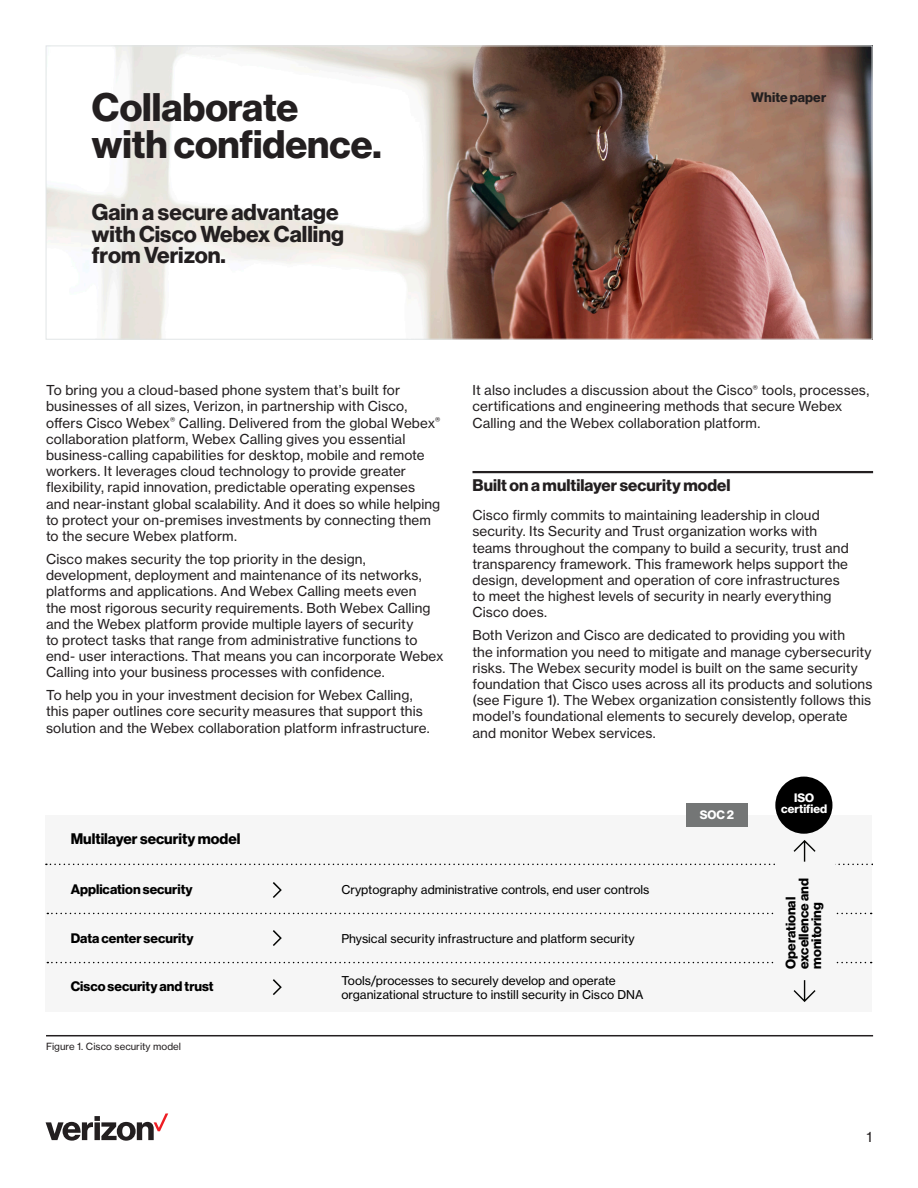
<style>
.page{position:relative;width:918px;height:1188px;background:#fff}
.page>*{position:absolute;margin:0;border:0;box-sizing:border-box;transform-origin:0 0}
.t1{font:700 39px/37px "Verizon NHGDS";color:#231f20}
.t2{font:700 22.5px/21.3px "Verizon NHGDS";color:#231f20}
.t3{font:700 16.5px "Verizon NHGDS";letter-spacing:.005em;color:#231f20}
.t4{font:700 15px "Verizon NHGDS";color:#000}
.t5{font:13.5px/16.2px "Verizon NHGTX";letter-spacing:.01em;color:#231f20}
.t6{font:700 13.5px/12.8px "Verizon NHGDS";color:#000}
.t7{font:700 13.5px "Verizon NHGDS";letter-spacing:.01em;color:#231f20}
.t8{font:12px/14.4px "Verizon NHGTX";color:#000}
.t9{font:700 12px/11.4px "Verizon NHGDS";color:#fff;text-align:center}
.t10{font:9.75px "Verizon NHGTX";color:#231f20}
</style>
<div class="page">
<img style="left:48px;top:48px;width:822px;height:290px">
<svg style="left:46px;top:1113px;width:122px;height:28px"></svg>
<hr style="left:46px;top:1035px;width:827px;height:1px;background:#231f20">
<hr style="left:472px;top:471px;width:401px;height:2px;background:#231f20">
<div style="left:46px;top:815px;width:826px;height:197px;background:#f6f6f6"></div>
<svg style="left:47px;top:913px;width:825px;height:1px"></svg>
<svg style="left:47px;top:962px;width:825px;height:1px"></svg>
<div style="left:775px;top:822px;width:60px;height:156px;background:#f6f6f6"></div>
<svg style="left:46px;top:840px;width:827px;height:25px"></svg>
<svg style="left:794px;top:980px;width:22px;height:22px"></svg>
<div style="left:775px;top:777px;width:57px;height:57px;background:#000;border-radius:50%"></div>
<div style="left:686px;top:803px;width:62px;height:24px;background:#747676"></div>
<svg style="left:273px;top:882px;width:9px;height:16px"></svg>
<svg style="left:273px;top:930px;width:9px;height:16px"></svg>
<svg style="left:273px;top:979px;width:9px;height:16px"></svg>
<h1 class="t1" style="left:92px;top:88px;width:291px">Collaborate with confidence.</h1>
<p class="t7" style="left:751px;top:89px;width:76px">White paper</p>
<h2 class="t2" style="left:92px;top:201px;width:254px">Gain a secure advantage with Cisco Webex Calling from Verizon.</h2>
<p class="t5" style="left:46px;top:382px;width:396px">To bring you a cloud-based phone system that’s built for businesses of all sizes, Verizon, in partnership with Cisco, offers Cisco Webex<sup>®</sup> Calling. Delivered from the global Webex<sup>® </sup>collaboration platform, Webex Calling gives you essential business-calling capabilities for desktop, mobile and remote workers. It leverages cloud technology to provide greater flexibility, rapid innovation, predictable operating expenses and near-instant global scalability. And it does so while helping to protect your on-premises investments by connecting them to the secure Webex platform.</p>
<p class="t5" style="left:46px;top:551px;width:399px">Cisco makes security the top priority in the design, development, deployment and maintenance of its networks, platforms and applications. And Webex Calling meets even<br>the most rigorous security requirements. Both Webex Calling and the Webex platform provide multiple layers of security<br>to protect tasks that range from administrative functions to end- user interactions. That means you can incorporate Webex Calling into your business processes with confidence.</p>
<p class="t5" style="left:46px;top:687px;width:385px">To help you in your investment decision for Webex Calling, this paper outlines core security measures that support this solution and the Webex collaboration platform infrastructure.</p>
<p class="t5" style="left:472px;top:382px;width:398px">It also includes a discussion about the Cisco<sup>®</sup> tools, processes, certifications and engineering methods that secure Webex<br>Calling and the Webex collaboration platform.</p>
<p class="t3" style="left:472px;top:475px;width:260px">Built on a multilayer security model</p>
<p class="t5" style="left:472px;top:507px;width:378px">Cisco firmly commits to maintaining leadership in cloud security. Its Security and Trust organization works with teams throughout the company to build a security, trust and transparency framework. This framework helps support the design, development and operation of core infrastructures to meet the highest levels of security in nearly everything Cisco does.</p>
<p class="t5" style="left:472px;top:627px;width:401px">Both Verizon and Cisco are dedicated to providing you with<br>the information you need to mitigate and manage cybersecurity risks. The Webex security model is built on the same security foundation that Cisco uses across all its products and solutions (see Figure 1). The Webex organization consistently follows this model’s foundational elements to securely develop, operate and monitor Webex services.</p>
<p class="t9" style="left:700px;top:809px;width:36px">SOC 2</p>
<p class="t9" style="left:781px;top:792px;width:47px">ISO certified</p>
<p class="t4" style="left:71px;top:830px;width:171px">Multilayer security model</p>
<p class="t6" style="left:71px;top:883px;width:124px">Application security</p>
<p class="t6" style="left:784px;top:969px;width:92px;rotate:-90deg">Operational excellence and monitoring</p>
<p class="t8" style="left:341px;top:883px;width:310px">Cryptography administrative controls, end user controls</p>
<p class="t8" style="left:341px;top:931px;width:295px">Physical security infrastructure and platform security</p>
<p class="t8" style="left:341px;top:973px;width:304px">Tools/processes to securely develop and operate organizational structure to instill security in Cisco DNA</p>
<p class="t6" style="left:71px;top:931px;width:124px">Data center security</p>
<p class="t6" style="left:71px;top:980px;width:144px">Cisco security and trust</p>
<p class="t10" style="left:46px;top:1040px;width:136px">Figure 1. Cisco security model</p>
<p class="t5" style="left:867px;top:1129px;width:7px">1</p>
</div>
